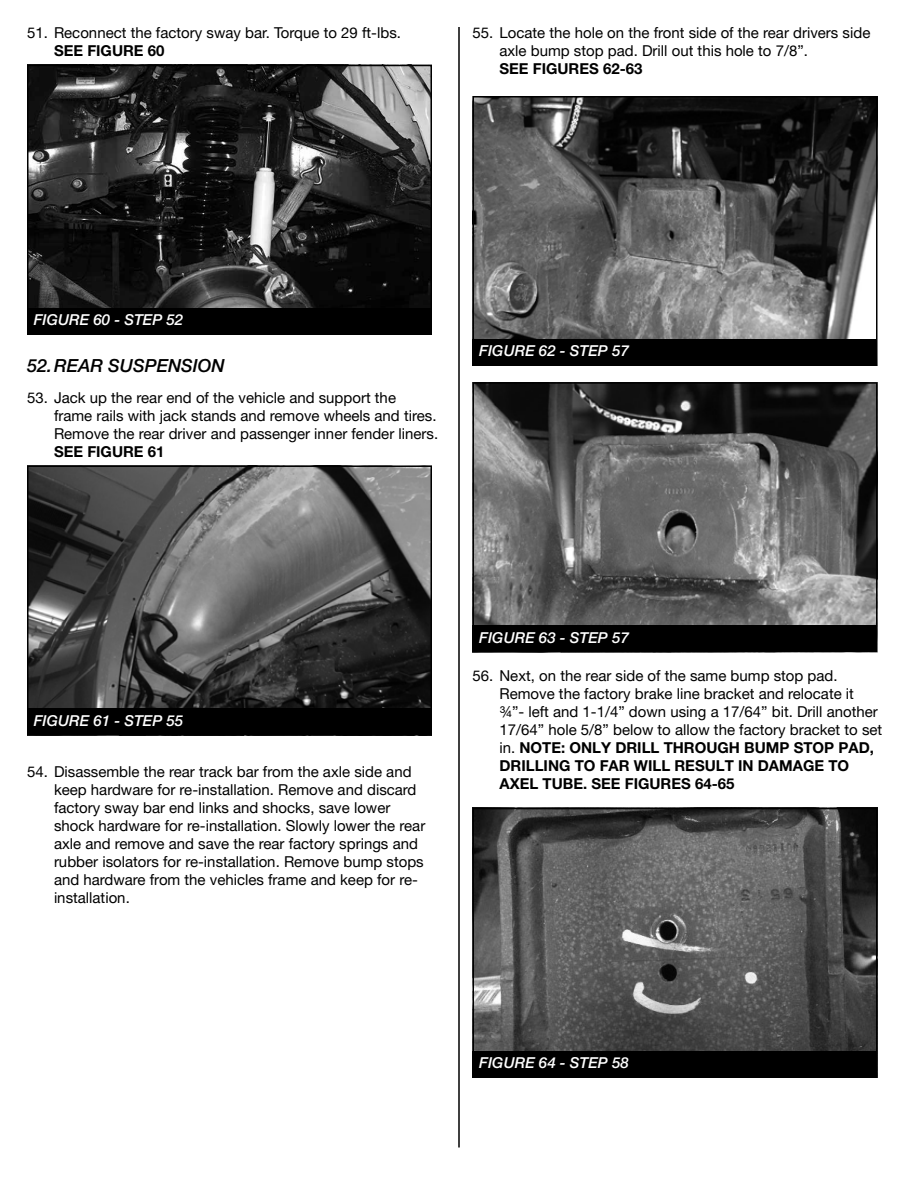
<style>
.page{position:relative;width:918px;height:1188px;background:#fff}
.page>*{position:absolute;margin:0;border:0;box-sizing:border-box;transform-origin:0 0}
.t1{font:italic 500 18px "Helvetica Neue LT Std";color:#000}
.t2{font:15px/18px "Helvetica Neue LT Std";color:#000}
.t3{font:italic 500 15px "Helvetica Neue LT Std";color:#fff}
.t4{font:700 15px "Helvetica Neue LT Std";color:#000}
.s1{font-weight:700}
</style>
<div class="page">
<hr style="left:458px;top:27px;width:2px;height:1121px;background:#000">
<img style="left:30px;top:68px;width:399px;height:240px">
<div style="left:27px;top:65px;width:405px;height:270px;border:2px solid #000"></div>
<div style="left:27px;top:308px;width:405px;height:27px;background:#000"></div>
<img style="left:30px;top:468px;width:399px;height:240px">
<div style="left:27px;top:465px;width:405px;height:270px;border:2px solid #000"></div>
<div style="left:27px;top:708px;width:405px;height:27px;background:#000"></div>
<img style="left:475px;top:99px;width:400px;height:240px">
<div style="left:472px;top:96px;width:406px;height:270px;border:2px solid #000"></div>
<div style="left:472px;top:339px;width:406px;height:27px;background:#000"></div>
<img style="left:475px;top:385px;width:400px;height:240px">
<div style="left:472px;top:382px;width:406px;height:270px;border:2px solid #000"></div>
<div style="left:472px;top:625px;width:406px;height:27px;background:#000"></div>
<img style="left:475px;top:811px;width:400px;height:240px">
<div style="left:472px;top:808px;width:406px;height:270px;border:2px solid #000"></div>
<div style="left:472px;top:1051px;width:406px;height:27px;background:#000"></div>
<p class="t2" style="left:27px;top:23px;width:376px">51. Reconnect the factory sway bar. Torque to 29 ft-lbs.</p>
<p class="t4" style="left:54px;top:41px;width:112px">SEE FIGURE 60</p>
<p class="t2" style="left:499px;top:23px;width:372px;text-indent:-27px">55. Locate the hole on the front side of the rear drivers side axle bump stop pad. Drill out this hole to 7/8”.</p>
<p class="t4" style="left:499px;top:59px;width:145px">SEE FIGURES 62-63</p>
<p class="t3" style="left:34px;top:311px;width:151px">FIGURE 60 - STEP 52</p>
<p class="t1" style="left:27px;top:355px;width:199px">52. REAR SUSPENSION</p>
<p class="t2" style="left:54px;top:389px;width:386px;text-indent:-27px">53. Jack up the rear end of the vehicle and support the<br>frame rails with jack stands and remove wheels and tires.<br>Remove the rear driver and passenger inner fender liners.</p>
<p class="t4" style="left:54px;top:442px;width:112px">SEE FIGURE 61</p>
<p class="t3" style="left:479px;top:342px;width:151px">FIGURE 62 - STEP 57</p>
<p class="t3" style="left:34px;top:712px;width:151px">FIGURE 61 - STEP 55</p>
<p class="t2" style="left:54px;top:762px;width:373px;text-indent:-27px">54. Disassemble the rear track bar from the axle side and keep hardware for re-installation. Remove and discard factory sway bar end links and shocks, save lower shock hardware for re-installation. Slowly lower the rear axle and remove and save the rear factory springs and rubber isolators for re-installation. Remove bump stops and hardware from the vehicles frame and keep for re&shy;installation.</p>
<p class="t3" style="left:479px;top:628px;width:151px">FIGURE 63 - STEP 57</p>
<p class="t2" style="left:499px;top:667px;width:384px;text-indent:-27px">56. Next, on the rear side of the same bump stop pad.<br>Remove the factory brake line bracket and relocate it ¾”- left and 1-1/4” down using a 17/64” bit. Drill another 17/64” hole 5/8” below to allow the factory bracket to set in. <span class="s1">NOTE: ONLY DRILL THROUGH BUMP STOP PAD, DRILLING TO FAR WILL RESULT IN DAMAGE TO AXEL TUBE. SEE FIGURES 64-65</span></p>
<p class="t3" style="left:479px;top:1054px;width:151px">FIGURE 64 - STEP 58</p>
</div>
